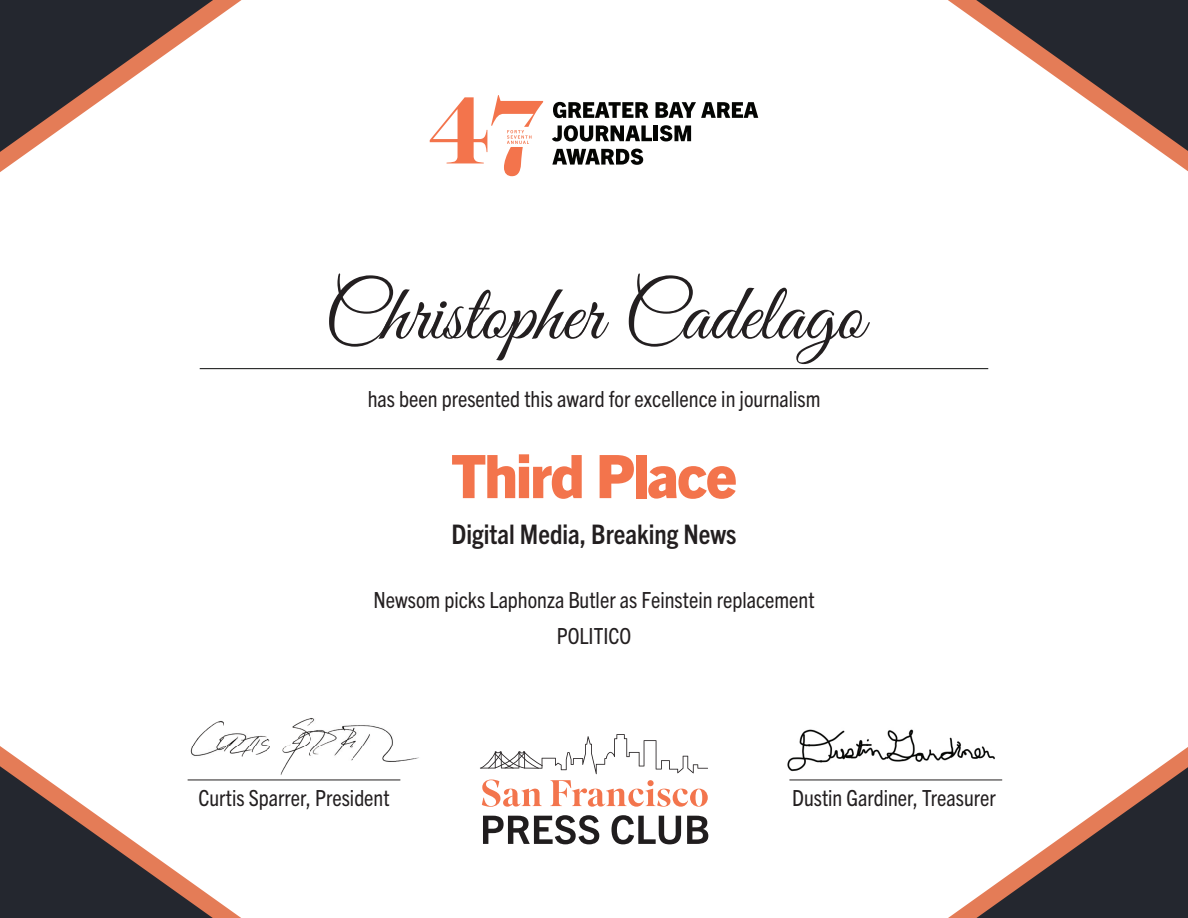
<style>
.page{position:relative;width:1188px;height:918px;background:#fff}
.page>*{position:absolute;margin:0;border:0;box-sizing:border-box;transform-origin:0 0}
.t1{font:81px "Great Vibes";color:#231f20}
.t2{font:800 60px "Trade Gothic Next LT Pro";letter-spacing:-.03em;color:#f3744c}
.t3{font:700 condensed 27px "Trade Gothic Next";color:#231f20}
.t4{font:condensed 22.5px/36px "Trade Gothic Next";color:#231f20;text-align:center}
</style>
<div class="page">
<img style="left:787px;top:729px;width:197px;height:43px">
<img style="left:192px;top:718px;width:227px;height:63px">
<hr style="left:188px;top:780px;width:212px;height:1px;background:#231f20">
<hr style="left:789px;top:780px;width:213px;height:1px;background:#231f20">
<svg style="left:553px;top:102px;width:96px;height:16px"></svg>
<svg style="left:656px;top:102px;width:102px;height:16px"></svg>
<svg style="left:552px;top:125px;width:100px;height:16px"></svg>
<hr style="left:654px;top:126px;width:4px;height:15px;background:#040503">
<svg style="left:660px;top:125px;width:31px;height:16px"></svg>
<svg style="left:552px;top:149px;width:91px;height:16px"></svg>
<svg style="left:430px;top:95px;width:113px;height:81px"></svg>
<svg style="left:948px;top:747px;width:240px;height:171px"></svg>
<svg style="left:0;top:0;width:242px;height:172px"></svg>
<svg style="left:0;top:746px;width:241px;height:172px"></svg>
<svg style="left:948px;top:0;width:240px;height:171px"></svg>
<svg style="left:480px;top:734px;width:228px;height:40px"></svg>
<svg style="left:483px;top:815px;width:116px;height:29px"></svg>
<svg style="left:612px;top:815px;width:69px;height:29px"></svg>
<svg style="left:687px;top:816px;width:21px;height:28px"></svg>
<svg style="left:482px;top:780px;width:60px;height:27px"></svg>
<svg style="left:550px;top:780px;width:158px;height:27px"></svg>
<hr style="left:200px;top:368px;width:788px;height:1px;background:#0b0c0b">
<h1 class="t1" style="left:324px;top:270px;width:541px">Christopher Cadelago</h1>
<p class="t4" style="left:368px;top:381px;width:454px">has been presented this award for excellence in journalism</p>
<h2 class="t2" style="left:451px;top:435px;width:287px">Third Place</h2>
<p class="t3" style="left:452px;top:518px;width:286px">Digital Media, Breaking News</p>
<p class="t4" style="left:373px;top:582px;width:443px">Newsom picks Laphonza Butler as Feinstein replacement<br>POLITICO</p>
<p class="t4" style="left:198px;top:779px;width:193px">Curtis Sparrer, President</p>
<p class="t4" style="left:792px;top:779px;width:205px">Dustin Gardiner, Treasurer</p>
</div>
